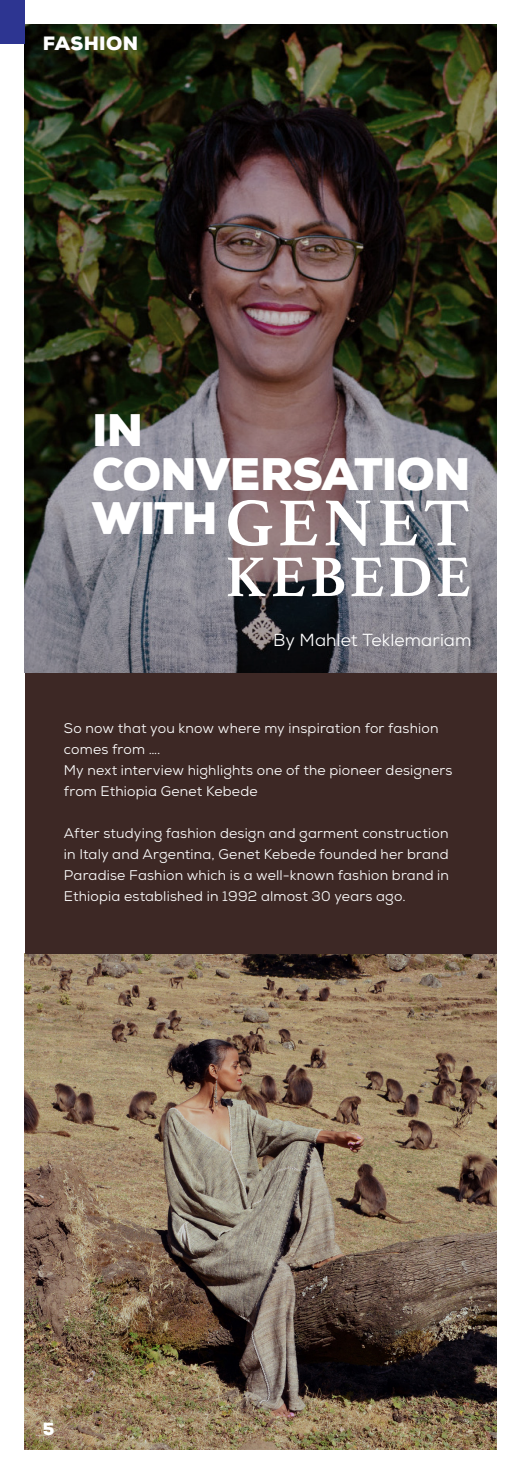
<style>
.page{position:relative;width:521px;height:1474px;background:#fff}
.page>*{position:absolute;margin:0;border:0;box-sizing:border-box;transform-origin:0 0}
.t1{font:700 68.25px "Athelas";letter-spacing:.065em;color:#fff}
.t2{font:700 58.62px "Athelas";letter-spacing:.06em;color:#fff}
.t3{font:900 45.5px "Nexa";letter-spacing:-.015em;color:#fff}
.t4{font:900 19.25px "Nexa";letter-spacing:.015em;color:#fff}
.t5{font:17.5px "Nexa";letter-spacing:.005em;color:#fff}
.t6{font:900 17.5px "Nexa";color:#fff}
.t7{font:14px/21px "Nexa";letter-spacing:.015em;color:#fff}
</style>
<div class="page">
<img style="left:25px;top:953px;width:471px;height:496px">
<div style="left:25px;top:673px;width:471px;height:280px;background:#3d2825"></div>
<img style="left:25px;top:25px;width:471px;height:647px">
<div style="left:0;top:0;width:25px;height:43px;background:#2d3591"></div>
<p class="t4" style="left:43px;top:31px;width:97px">FASHION</p>
<p class="t3" style="left:92px;top:401px;width:53px">IN</p>
<p class="t3" style="left:92px;top:445px;width:380px">CONVERSATION</p>
<p class="t3" style="left:92px;top:489px;width:127px">WITH</p>
<p class="t1" style="left:226px;top:467px;width:245px">GENET</p>
<p class="t2" style="left:226px;top:529px;width:247px">KEBEDE</p>
<p class="t5" style="left:273px;top:628px;width:200px">By Mahlet Teklemariam</p>
<p class="t7" style="left:64px;top:718px;width:376px">So now that you know where my inspiration for fashion comes from ….</p>
<p class="t7" style="left:64px;top:760px;width:390px">My next interview highlights one of the pioneer designers from Ethiopia Genet Kebede</p>
<p class="t7" style="left:64px;top:823px;width:387px;text-align:justify">After studying fashion design and garment construction in Italy and Argentina, Genet Kebede founded her brand Paradise Fashion which is a well-known fashion brand in Ethiopia established in 1992 almost 30 years ago.</p>
<p class="t6" style="left:43px;top:1417px;width:13px">5</p>
</div>
